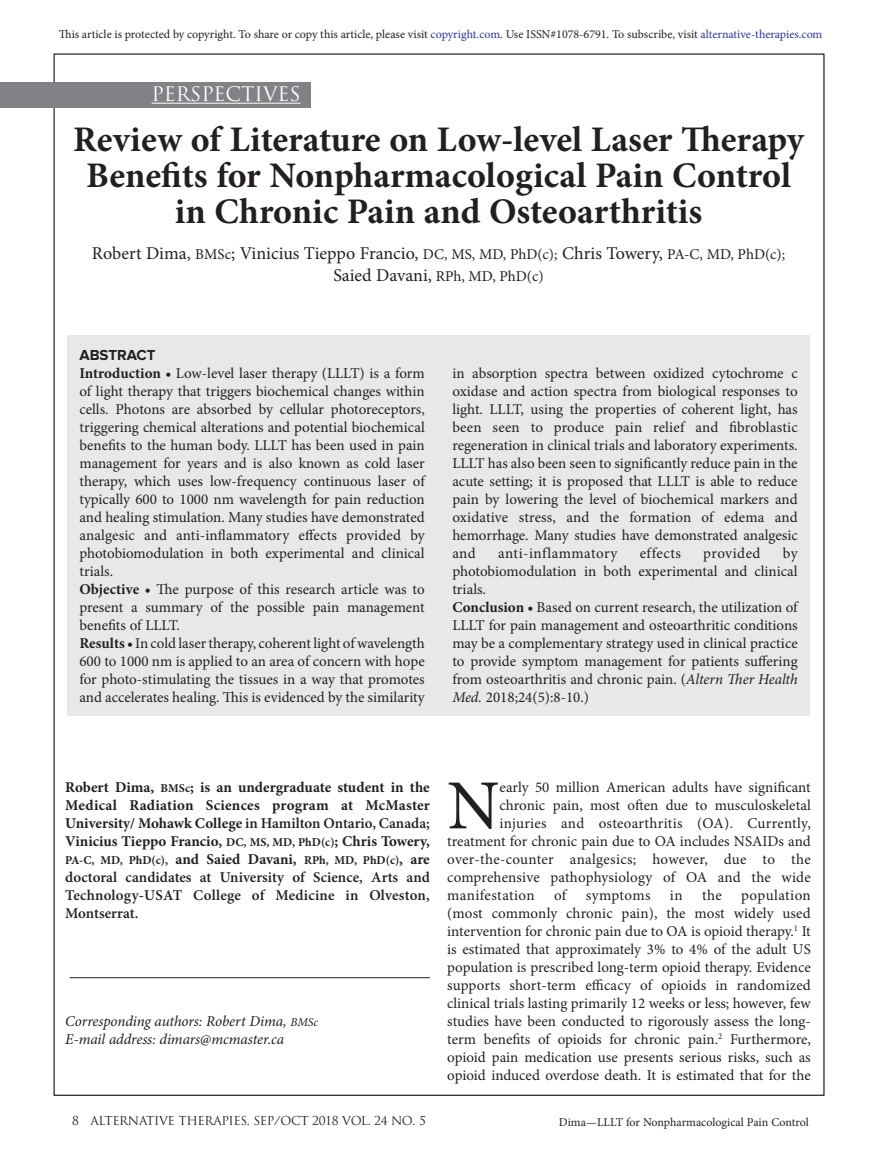
<style>
.page{position:relative;width:878px;height:1175px;background:#fff}
.page>*{position:absolute;margin:0;border:0;box-sizing:border-box;transform-origin:0 0}
.t1{font:70.35px "Minion Pro";color:#231f20}
.t2{font:700 36px/36px "Minion Pro";color:#231f20;text-align:center}
.t3{font:19.5px "Trajan Pro";color:#fff}
.t4{font:18px "Minion Pro";color:#231f20}
.t5{font:15px/18px "Minion Pro";color:#231f20}
.t6{font:700 15px/18px "Minion Pro";color:#231f20;text-align:justify}
.t7{font:600 15px/18px "Minion Pro";letter-spacing:.01em;color:#231f20;text-align:justify}
.t8{font:15px "Minion Pro";letter-spacing:.02em;color:#231f20}
.t9{font:italic 15px/18px "Minion Pro";letter-spacing:-.01em;color:#231f20}
.t10{font:15px "Minion Pro";letter-spacing:.03em;color:#231f20}
.t11{font:15px "Minion Pro";letter-spacing:.035em;color:#231f20}
.t12{font:15px "Minion Pro";letter-spacing:.025em;color:#231f20}
.t13{font:700 15px "Proxima Nova";color:#231f20}
.t14{font:12px "Minion Pro";color:#231f20}
.t15{font:700 12px "Minion Pro";color:#231f20}
.t16{font:12px "Trajan Pro";letter-spacing:-.03em;color:#231f20}
.s1{color:#2f348f}
.s2{font-size:15px}
.s3{font-size:18px}
.s4{font-weight:700}
.s5{font-style:italic}
.s6{font-size:12px}
.s7{font-weight:600}
</style>
<div class="page">
<div style="left:0;top:82px;width:310px;height:25px;background:#808285"></div>
<hr style="left:151px;top:103px;width:149px;height:1px;background:#fff">
<div style="left:67px;top:335px;width:742px;height:380px;background:#e7e8e8"></div>
<hr style="left:70px;top:977px;width:360px;height:1px;background:#231f20">
<p class="t14" style="left:59px;top:26px;width:765px">This article is protected by copyright. To share or copy this article, please visit <span class="s1">copyright.com</span>. Use ISSN#1078-6791. To subscribe, visit <span class="s1">alternative-therapies.com</span></p>
<h3 class="t3" style="left:151px;top:82px;width:150px">PERSPECTIVES</h3>
<h2 class="t2" style="left:73px;top:121px;width:732px">Review of Literature on Low-level Laser Therapy<br>Benefits for Nonpharmacological Pain Control in Chronic Pain and Osteoarthritis</h2>
<p class="t4" style="left:92px;top:241px;width:694px">Robert Dima, <span class="s2">BMSc</span>; Vinicius Tieppo Francio, <span class="s2">DC, MS, MD, PhD(c);</span> Chris Towery, <span class="s2">PA-C, MD, PhD(c);</span></p>
<p class="t5" style="left:333px;top:267px;width:212px"><span class="s3">Saied Davani,</span> RPh, MD, PhD(c)</p>
<p class="t13" style="left:79px;top:346px;width:78px">ABSTRACT</p>
<p class="t5" style="left:79px;top:364px;width:347px"><span class="s4">Introduction •</span> Low-level laser therapy (LLLT) is a form of light therapy that triggers biochemical changes within cells. Photons are absorbed by cellular photoreceptors, triggering chemical alterations and potential biochemical benefits to the human body. LLLT has been used in pain management for years and is also known as cold laser therapy, which uses low-frequency continuous laser of typically 600 to 1000 nm wavelength for pain reduction and healing stimulation. Many studies have demonstrated analgesic and anti-inflammatory effects provided by photobiomodulation in both experimental and clinical trials.<br><span class="s4">Objective •</span> The purpose of this research article was to present a summary of the possible pain management benefits of LLLT.<br><span class="s4">Results •</span> In cold laser therapy, coherent light of wavelength 600 to 1000 nm is applied to an area of concern with hope for photo-stimulating the tissues in a way that promotes and accelerates healing. This is evidenced by the similarity</p>
<p class="t5" style="left:452px;top:364px;width:347px;text-align:justify">in absorption spectra between oxidized cytochrome c oxidase and action spectra from biological responses to light. LLLT, using the properties of coherent light, has been seen to produce pain relief and fibroblastic regeneration in clinical trials and laboratory experiments.<br>LLLT has also been seen to significantly reduce pain in the acute setting; it is proposed that LLLT is able to reduce pain by lowering the level of biochemical markers and oxidative stress, and the formation of edema and hemorrhage. Many studies have demonstrated analgesic and</p>
<p class="t5" style="left:452px;top:544px;width:347px;text-indent:330px">by photobiomodulation in both experimental and clinical trials.<br><span class="s4">Conclusion •</span> Based on current research, the utilization of LLLT for pain management and osteoarthritic conditions may be a complementary strategy used in clinical practice to provide symptom management for patients suffering from osteoarthritis and chronic pain. (<span class="s5">Altern Ther Health Med.</span> 2018;24(5):8-10.)</p>
<p class="t10" style="left:498px;top:543px;width:121px">anti-inflammatory</p>
<p class="t11" style="left:639px;top:543px;width:43px">effects</p>
<p class="t11" style="left:703px;top:543px;width:59px">provided</p>
<p class="t6" style="left:65px;top:778px;width:366px">Robert Dima, <span class="s6">BMSc</span>; is an undergraduate student in the Medical Radiation Sciences program at McMaster University/ Mohawk College <span class="s7">in Hamilton Ontario, Canada; </span>Vinicius Tieppo Francio, <span class="s6">DC, MS, MD, PhD(c)</span>; Chris Towery,</p>
<p class="t15" style="left:65px;top:852px;width:366px">PA-C, MD, PhD(c), <span class="s2">and Saied Davani,</span> RPh, MD, PhD(c)<span class="s2">, are</span></p>
<p class="t7" style="left:65px;top:868px;width:366px">doctoral candidates at University of Science, Arts and Technology-USAT College of Medicine in Olveston, Montserrat.</p>
<p class="t9" style="left:65px;top:1012px;width:254px">Corresponding authors: Robert Dima, <span class="s6">BMSc<br></span>E-mail address: dimars@mcmaster.ca</p>
<h1 class="t1" style="left:447px;top:758px;width:54px">N</h1>
<p class="t5" style="left:499px;top:778px;width:313px">early 50 million American adults have significant</p>
<p class="t5" style="left:499px;top:796px;width:313px">chronic pain, most often due to musculoskeletal</p>
<p class="t8" style="left:499px;top:813px;width:313px">injuries and osteoarthritis (OA). Currently,</p>
<p class="t5" style="left:447px;top:832px;width:365px">treatment for chronic pain due to OA includes NSAIDs and</p>
<p class="t8" style="left:447px;top:849px;width:365px">over-the-counter analgesics; however, due to the</p>
<p class="t5" style="left:447px;top:868px;width:365px">comprehensive pathophysiology of OA and the wide</p>
<p class="t12" style="left:447px;top:885px;width:89px">manifestation</p>
<p class="t5" style="left:554px;top:886px;width:14px">of</p>
<p class="t8" style="left:585px;top:885px;width:66px">symptoms</p>
<p class="t5" style="left:670px;top:886px;width:14px">in</p>
<p class="t5" style="left:702px;top:886px;width:21px">the</p>
<p class="t5" style="left:447px;top:886px;width:365px;text-align:justify;text-indent:294px">population (most commonly chronic pain), the most widely used intervention for chronic pain due to OA is opioid therapy.<sup>1</sup> It is estimated that approximately 3% to 4% of the adult US population is prescribed long-term opioid therapy. Evidence supports short-term efficacy of opioids in randomized clinical trials lasting primarily 12 weeks or less; however, few studies have been conducted to rigorously assess the long&shy;term benefits of opioids for chronic pain.<sup>2</sup> Furthermore, opioid pain medication use presents serious risks, such as opioid induced overdose death. It is estimated that for the</p>
<p class="t16" style="left:72px;top:1113px;width:355px">8 ALTERNATIVE THERAPIES, SEP/OCT 2018 VOL. 24 NO. 5</p>
<p class="t14" style="left:559px;top:1114px;width:251px">Dima—LLLT for Nonpharmacological Pain Control</p>
</div>
